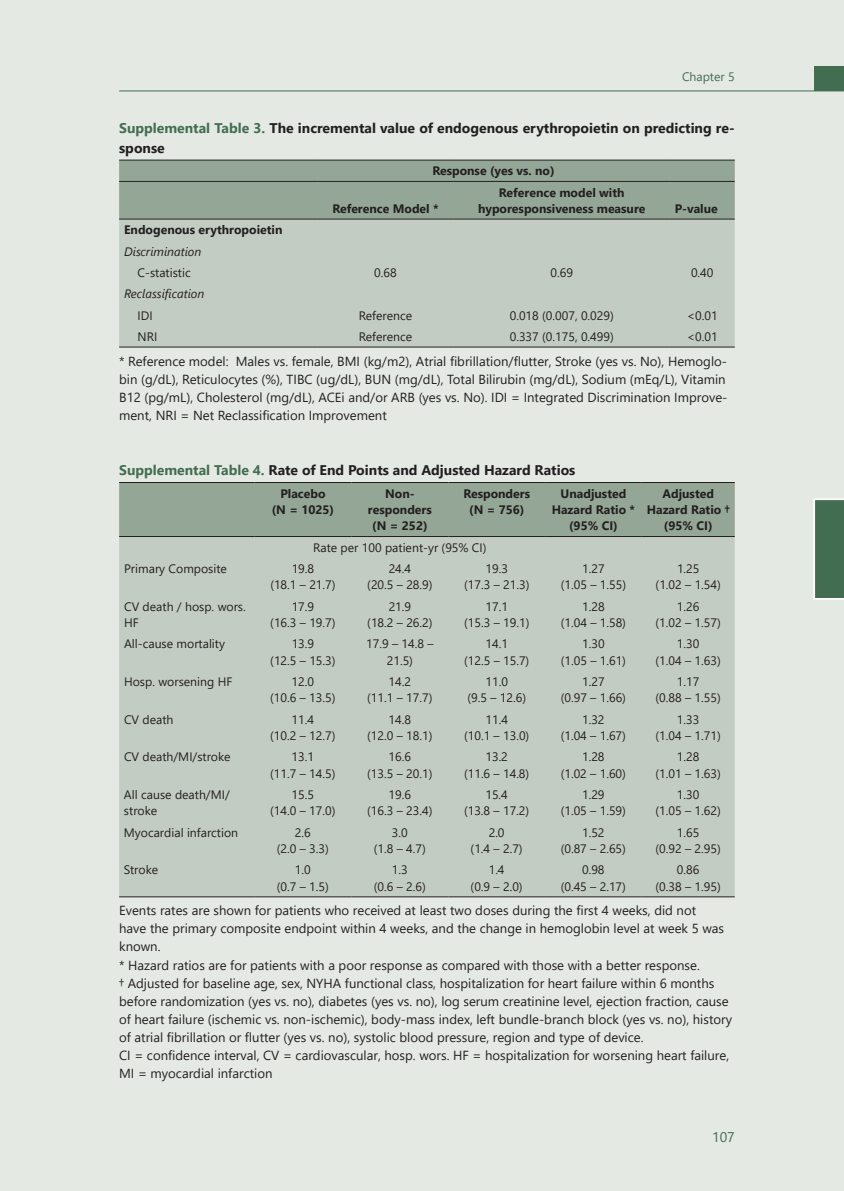
<style>
.page{position:relative;width:844px;height:1191px;background:#fff}
.page>*{position:absolute;margin:0;border:0;box-sizing:border-box;transform-origin:0 0}
.t1{font:700 14px/19.2px "Segoe UI";color:#231f20}
.t2{font:14px "Segoe UI";color:#436d50}
.t3{font:13.12px/18px "Segoe UI";color:#231f20}
.t4{font:12.25px/16.3px "Segoe UI";color:#231f20;text-align:center}
.t5{font:700 12.25px/16.3px "Segoe UI";color:#231f20;text-align:center}
.t6{font:italic 12.25px "Segoe UI";color:#231f20}
.t7{font:12.25px "Segoe UI";color:#436d50}
.s1{color:#436d50}
</style>
<div class="page">
<div style="left:0;top:0;width:843px;height:1191px;background:#e4e9e4"></div>
<hr style="left:119px;top:90px;width:724px;height:1px;background:#436d50">
<div style="left:814px;top:66px;width:29px;height:25px;background:#436d50"></div>
<svg style="left:813px;top:498px;width:30px;height:102px;background:#567c62"></svg>
<div style="left:119px;top:161px;width:615px;height:58px;background:#94a696"></div>
<div style="left:119px;top:220px;width:615px;height:126px;background:#c3ccc2"></div>
<hr style="left:119px;top:219px;width:198px;height:1px;background:#231f20">
<hr style="left:317px;top:219px;width:136px;height:1px;background:#231f20">
<hr style="left:453px;top:219px;width:216px;height:1px;background:#231f20">
<hr style="left:669px;top:219px;width:65px;height:1px;background:#231f20">
<hr style="left:119px;top:160px;width:198px;height:1px;background:#231f20">
<hr style="left:317px;top:160px;width:136px;height:1px;background:#231f20">
<hr style="left:453px;top:160px;width:216px;height:1px;background:#231f20">
<hr style="left:669px;top:160px;width:65px;height:1px;background:#231f20">
<hr style="left:119px;top:181px;width:198px;height:1px;background:#231f20">
<hr style="left:317px;top:181px;width:136px;height:1px;background:#231f20">
<hr style="left:453px;top:181px;width:216px;height:1px;background:#231f20">
<hr style="left:669px;top:181px;width:65px;height:1px;background:#231f20">
<hr style="left:119px;top:346px;width:198px;height:1px;background:#231f20">
<hr style="left:317px;top:346px;width:136px;height:1px;background:#231f20">
<hr style="left:453px;top:346px;width:216px;height:1px;background:#231f20">
<hr style="left:669px;top:346px;width:65px;height:1px;background:#231f20">
<div style="left:119px;top:483px;width:615px;height:53px;background:#94a696"></div>
<div style="left:119px;top:537px;width:615px;height:359px;background:#c3ccc2"></div>
<hr style="left:119px;top:482px;width:135px;height:1px;background:#231f20">
<hr style="left:254px;top:482px;width:97px;height:1px;background:#231f20">
<hr style="left:351px;top:482px;width:97px;height:1px;background:#231f20">
<hr style="left:448px;top:482px;width:97px;height:1px;background:#231f20">
<hr style="left:545px;top:482px;width:96px;height:1px;background:#231f20">
<hr style="left:641px;top:482px;width:93px;height:1px;background:#231f20">
<hr style="left:119px;top:536px;width:135px;height:1px;background:#231f20">
<hr style="left:254px;top:536px;width:97px;height:1px;background:#231f20">
<hr style="left:351px;top:536px;width:97px;height:1px;background:#231f20">
<hr style="left:448px;top:536px;width:97px;height:1px;background:#231f20">
<hr style="left:545px;top:536px;width:96px;height:1px;background:#231f20">
<hr style="left:641px;top:536px;width:93px;height:1px;background:#231f20">
<hr style="left:119px;top:896px;width:135px;height:1px;background:#231f20">
<hr style="left:254px;top:896px;width:97px;height:1px;background:#231f20">
<hr style="left:351px;top:896px;width:97px;height:1px;background:#231f20">
<hr style="left:448px;top:896px;width:97px;height:1px;background:#231f20">
<hr style="left:545px;top:896px;width:96px;height:1px;background:#231f20">
<hr style="left:641px;top:896px;width:93px;height:1px;background:#231f20">
<p class="t7" style="left:681px;top:67px;width:54px">Chapter 5</p>
<p class="t1" style="left:119px;top:118px;width:617px"><span class="s1">supplemental table 3.</span> the incremental value of endogenous erythropoietin on predicting re&shy;sponse</p>
<p class="t5" style="left:432px;top:162px;width:124px">response (yes vs. no)</p>
<p class="t5" style="left:332px;top:200px;width:108px">reference model *</p>
<p class="t5" style="left:478px;top:183px;width:169px">reference model with hyporesponsiveness measure</p>
<p class="t5" style="left:674px;top:200px;width:45px">P-value</p>
<p class="t5" style="left:124px;top:221px;width:160px">endogenous erythropoietin</p>
<p class="t6" style="left:124px;top:242px;width:79px">Discrimination</p>
<p class="t4" style="left:137px;top:264px;width:55px">C-statistic</p>
<p class="t4" style="left:374px;top:264px;width:24px">0.68</p>
<p class="t4" style="left:550px;top:264px;width:24px">0.69</p>
<p class="t4" style="left:690px;top:264px;width:24px">0.40</p>
<p class="t6" style="left:124px;top:285px;width:82px">Reclassification</p>
<p class="t4" style="left:137px;top:306px;width:17px">IDI</p>
<p class="t4" style="left:359px;top:306px;width:55px">Reference</p>
<p class="t4" style="left:509px;top:306px;width:105px">0.018 (0.007, 0.029)</p>
<p class="t4" style="left:686px;top:306px;width:32px">&lt;0.01</p>
<p class="t4" style="left:137px;top:327px;width:21px">NRI</p>
<p class="t4" style="left:359px;top:327px;width:55px">Reference</p>
<p class="t4" style="left:509px;top:327px;width:105px">0.337 (0.175, 0.499)</p>
<p class="t4" style="left:686px;top:327px;width:32px">&lt;0.01</p>
<p class="t3" style="left:119px;top:351px;width:609px">* Reference model: Males vs. female, BMI (kg/m2), Atrial fibrillation/flutter, Stroke (yes vs. No), Hemoglo&shy;bin (g/dL), Reticulocytes (%), TIBC (ug/dL), BUN (mg/dL), Total Bilirubin (mg/dL), Sodium (mEq/L), Vitamin B12 (pg/mL), Cholesterol (mg/dL), ACEi and/or ARB (yes vs. No). IDI = Integrated Discrimination Improve&shy;ment, NRI = Net Reclassification Improvement</p>
<p class="t1" style="left:119px;top:459px;width:457px"><span class="s1">supplemental table 4.</span> rate of end Points and Adjusted hazard ratios</p>
<p class="t5" style="left:272px;top:484px;width:64px">Placebo (N = 1025)</p>
<p class="t5" style="left:368px;top:484px;width:65px">Non&shy;responders (N = 252)</p>
<p class="t5" style="left:463px;top:484px;width:68px">responders (N = 756)</p>
<p class="t5" style="left:551px;top:484px;width:85px">unadjusted hazard ratio * (95% cI)</p>
<p class="t5" style="left:646px;top:484px;width:84px">Adjusted hazard ratio † (95% cI)</p>
<p class="t4" style="left:313px;top:538px;width:175px">Rate per 100 patient-yr (95% CI)</p>
<p class="t4" style="left:124px;top:560px;width:104px">Primary Composite</p>
<p class="t4" style="left:270px;top:560px;width:67px">19.8<br>(18.1 – 21.7)</p>
<p class="t4" style="left:367px;top:560px;width:67px">24.4<br>(20.5 – 28.9)</p>
<p class="t4" style="left:464px;top:560px;width:67px">19.3<br>(17.3 – 21.3)</p>
<p class="t4" style="left:560px;top:560px;width:67px">1.27<br>(1.05 – 1.55)</p>
<p class="t4" style="left:655px;top:560px;width:67px">1.25<br>(1.02 – 1.54)</p>
<p class="t4" style="left:124px;top:597px;width:123px;text-align:left">CV death / hosp. wors.<br>HF</p>
<p class="t4" style="left:270px;top:597px;width:67px">17.9<br>(16.3 – 19.7)</p>
<p class="t4" style="left:367px;top:597px;width:67px">21.9<br>(18.2 – 26.2)</p>
<p class="t4" style="left:464px;top:597px;width:67px">17.1<br>(15.3 – 19.1)</p>
<p class="t4" style="left:560px;top:597px;width:67px">1.28<br>(1.04 – 1.58)</p>
<p class="t4" style="left:655px;top:597px;width:67px">1.26<br>(1.02 – 1.57)</p>
<p class="t4" style="left:124px;top:635px;width:102px">All-cause mortality</p>
<p class="t4" style="left:270px;top:635px;width:67px">13.9<br>(12.5 – 15.3)</p>
<p class="t4" style="left:366px;top:635px;width:69px">17.9 – 14.8 –<br>21.5)</p>
<p class="t4" style="left:464px;top:635px;width:67px">14.1<br>(12.5 – 15.7)</p>
<p class="t4" style="left:560px;top:635px;width:67px">1.30<br>(1.05 – 1.61)</p>
<p class="t4" style="left:655px;top:635px;width:67px">1.30<br>(1.04 – 1.63)</p>
<p class="t4" style="left:124px;top:672px;width:110px">Hosp. worsening HF</p>
<p class="t4" style="left:270px;top:672px;width:67px">12.0<br>(10.6 – 13.5)</p>
<p class="t4" style="left:367px;top:672px;width:67px">14.2<br>(11.1 – 17.7)</p>
<p class="t4" style="left:467px;top:672px;width:60px">11.0<br>(9.5 – 12.6)</p>
<p class="t4" style="left:560px;top:672px;width:67px">1.27<br>(0.97 – 1.66)</p>
<p class="t4" style="left:655px;top:672px;width:67px">1.17<br>(0.88 – 1.55)</p>
<p class="t4" style="left:124px;top:710px;width:51px">CV death</p>
<p class="t4" style="left:270px;top:710px;width:67px">11.4<br>(10.2 – 12.7)</p>
<p class="t4" style="left:367px;top:710px;width:67px">14.8<br>(12.0 – 18.1)</p>
<p class="t4" style="left:464px;top:710px;width:67px">11.4<br>(10.1 – 13.0)</p>
<p class="t4" style="left:560px;top:710px;width:67px">1.32<br>(1.04 – 1.67)</p>
<p class="t4" style="left:655px;top:710px;width:67px">1.33<br>(1.04 – 1.71)</p>
<p class="t4" style="left:124px;top:748px;width:108px">CV death/MI/stroke</p>
<p class="t4" style="left:270px;top:748px;width:67px">13.1<br>(11.7 – 14.5)</p>
<p class="t4" style="left:367px;top:748px;width:67px">16.6<br>(13.5 – 20.1)</p>
<p class="t4" style="left:464px;top:748px;width:67px">13.2<br>(11.6 – 14.8)</p>
<p class="t4" style="left:560px;top:748px;width:67px">1.28<br>(1.02 – 1.60)</p>
<p class="t4" style="left:655px;top:748px;width:67px">1.28<br>(1.01 – 1.63)</p>
<p class="t4" style="left:124px;top:785px;width:107px;text-align:left">All cause death/MI/ stroke</p>
<p class="t4" style="left:270px;top:785px;width:67px">15.5<br>(14.0 – 17.0)</p>
<p class="t4" style="left:367px;top:785px;width:67px">19.6<br>(16.3 – 23.4)</p>
<p class="t4" style="left:464px;top:785px;width:67px">15.4<br>(13.8 – 17.2)</p>
<p class="t4" style="left:560px;top:785px;width:67px">1.29<br>(1.05 – 1.59)</p>
<p class="t4" style="left:655px;top:785px;width:67px">1.30<br>(1.05 – 1.62)</p>
<p class="t4" style="left:124px;top:823px;width:116px">Myocardial infarction</p>
<p class="t4" style="left:277px;top:823px;width:53px">2.6<br>(2.0 – 3.3)</p>
<p class="t4" style="left:374px;top:823px;width:53px">3.0<br>(1.8 – 4.7)</p>
<p class="t4" style="left:470px;top:823px;width:53px">2.0<br>(1.4 – 2.7)</p>
<p class="t4" style="left:560px;top:823px;width:67px">1.52<br>(0.87 – 2.65)</p>
<p class="t4" style="left:655px;top:823px;width:67px">1.65<br>(0.92 – 2.95)</p>
<p class="t4" style="left:124px;top:861px;width:36px">Stroke</p>
<p class="t4" style="left:277px;top:861px;width:53px">1.0<br>(0.7 – 1.5)</p>
<p class="t4" style="left:374px;top:861px;width:53px">1.3<br>(0.6 – 2.6)</p>
<p class="t4" style="left:470px;top:861px;width:53px">1.4<br>(0.9 – 2.0)</p>
<p class="t4" style="left:560px;top:861px;width:67px">0.98<br>(0.45 – 2.17)</p>
<p class="t4" style="left:655px;top:861px;width:67px">0.86<br>(0.38 – 1.95)</p>
<p class="t3" style="left:119px;top:901px;width:614px">Events rates are shown for patients who received at least two doses during the first 4 weeks, did not<br>have the primary composite endpoint within 4 weeks, and the change in hemoglobin level at week 5 was known.<br>* Hazard ratios are for patients with a poor response as compared with those with a better response.<br>† Adjusted for baseline age, sex, NYHA functional class, hospitalization for heart failure within 6 months before randomization (yes vs. no), diabetes (yes vs. no), log serum creatinine level, ejection fraction, cause of heart failure (ischemic vs. non-ischemic), body-mass index, left bundle-branch block (yes vs. no), history of atrial fibrillation or flutter (yes vs. no), systolic blood pressure, region and type of device.<br>CI = confidence interval, CV = cardiovascular, hosp. wors. HF = hospitalization for worsening heart failure, MI = myocardial infarction</p>
<p class="t2" style="left:712px;top:1127px;width:24px">107</p>
</div>
